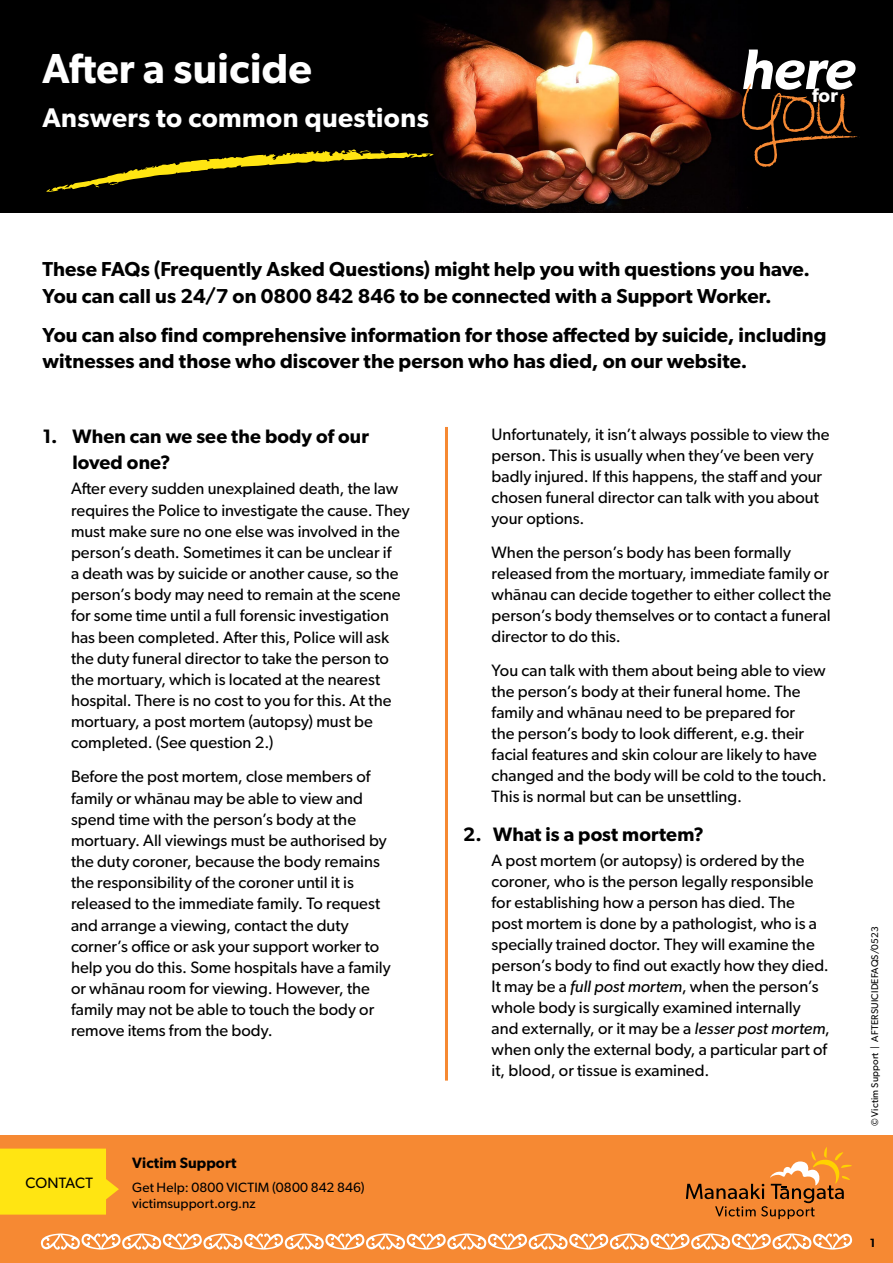
<style>
.page{position:relative;width:893px;height:1263px;background:#fff}
.page>*{position:absolute;margin:0;border:0;box-sizing:border-box;transform-origin:0 0}
.t1{font:italic 600 57.3px "Gibson";color:#fff}
.t2{font:600 42px "Gibson";letter-spacing:.01em;color:#fff;scale:.95 1}
.t3{font:600 27px "Gibson";letter-spacing:.015em;color:#fff}
.t4{font:600 20.25px/26.2px "Gibson";letter-spacing:.005em;color:#000}
.t5{font:600 19.5px/26.4px "Gibson";letter-spacing:.005em;color:#000}
.t6{font:600 19.5px "Gibson";color:#fff}
.t7{font:16.5px/21.1px "Gibson";color:#000}
.t8{font:600 15px "Gibson";letter-spacing:.01em;color:#000}
.t9{font:15px "Gibson";letter-spacing:.01em;color:#000}
.t10{font:13.5px/16.5px "Gibson";letter-spacing:.01em;color:#000}
.t11{font:600 12px "Gibson";color:#000}
.t12{font:9.75px "Gibson";letter-spacing:.015em;color:#000}
.s1{font-style:italic}
</style>
<div class="page">
<div style="left:335px;top:0;width:558px;height:213px;background:#000"></div>
<div style="left:0;top:0;width:558px;height:213px;background:#000"></div>
<img style="left:428px;top:0;width:320px;height:213px">
<div style="left:34px;top:43px;width:412px;height:107px;background:#000"></div>
<hr style="left:445px;top:427px;width:3px;height:653px;background:#f68933">
<div style="left:0;top:1135px;width:893px;height:128px;background:#f68933"></div>
<svg style="left:40px;top:1233px;width:813px;height:16px"></svg>
<svg style="left:0;top:1148px;width:119px;height:66px;background:#fedb15"></svg>
<svg style="left:686px;top:1147px;width:166px;height:72px"></svg>
<svg style="left:742px;top:83px;width:118px;height:85px"></svg>
<svg style="left:46px;top:149px;width:389px;height:43px"></svg>
<h2 class="t2" style="left:43px;top:43px;width:285px">After a suicide</h2>
<h3 class="t3" style="left:43px;top:101px;width:388px">Answers to common questions</h3>
<h1 class="t1" style="left:741px;top:35px;width:116px">here</h1>
<p class="t6" style="left:812px;top:83px;width:27px">for</p>
<p class="t4" style="left:43px;top:256px;width:769px">These FAQs (Frequently Asked Questions) might help you with questions you have.<br>You can call us 24/7 on 0800 842 846 to be connected with a Support Worker.</p>
<p class="t4" style="left:43px;top:321px;width:785px">You can also find comprehensive information for those affected by suicide, including witnesses and those who discover the person who has died, on our website.</p>
<p class="t5" style="left:73px;top:422px;width:298px;text-indent:-30px">1. When can we see the body of our loved one?</p>
<p class="t7" style="left:71px;top:478px;width:340px">After every sudden unexplained death, the law requires the Police to investigate the cause. They must make sure no one else was involved in the person’s death. Sometimes it can be unclear if<br>a death was by suicide or another cause, so the person’s body may need to remain at the scene for some time until a full forensic investigation has been completed. After this, Police will ask the duty funeral director to take the person to the mortuary, which is located at the nearest hospital. There is no cost to you for this. At the mortuary, a post mortem (autopsy) must be completed. (See question 2.)</p>
<p class="t7" style="left:71px;top:766px;width:321px">Before the post mortem, close members of family or whānau may be able to view and spend time with the person’s body at the mortuary. All viewings must be authorised by the duty coroner, because the body remains the responsibility of the coroner until it is released to the immediate family. To request and arrange a viewing, contact the duty corner’s office or ask your support worker to help you do this. Some hospitals have a family or whānau room for viewing. However, the family may not be able to touch the body or remove items from the body.</p>
<p class="t9" style="left:25px;top:1173px;width:69px">CONTACT</p>
<p class="t8" style="left:132px;top:1154px;width:106px">Victim Support</p>
<p class="t10" style="left:132px;top:1178px;width:234px">Get Help: 0800 VICTIM (0800 842 846) victimsupport.org.nz</p>
<p class="t7" style="left:492px;top:424px;width:339px">Unfortunately, it isn’t always possible to view the person. This is usually when they’ve been very badly injured. If this happens, the staff and your chosen funeral director can talk with you about your options.</p>
<p class="t7" style="left:492px;top:541px;width:341px">When the person’s body has been formally released from the mortuary, immediate family or whānau can decide together to either collect the person’s body themselves or to contact a funeral director to do this.</p>
<p class="t7" style="left:492px;top:659px;width:337px">You can talk with them about being able to view the person’s body at their funeral home. The family and whānau need to be prepared for<br>the person’s body to look different, e.g. their facial features and skin colour are likely to have changed and the body will be cold to the touch.<br>This is normal but can be unsettling.</p>
<p class="t5" style="left:463px;top:820px;width:242px">2. What is a post mortem?</p>
<p class="t7" style="left:492px;top:849px;width:340px">A post mortem (or autopsy) is ordered by the coroner, who is the person legally responsible for establishing how a person has died. The post mortem is done by a pathologist, who is a specially trained doctor. They will examine the person’s body to find out exactly how they died.<br>It may be a <span class="s1">full post mortem</span>, when the person’s whole body is surgically examined internally and externally, or it may be a <span class="s1">lesser post mortem</span>, when only the external body, a particular part of it, blood, or tissue is examined.</p>
<p class="t12" style="left:869px;top:1126px;width:201px;rotate:-90deg">© Victim Support | AFTERSUICIDEFAQS/0523</p>
<p class="t11" style="left:870px;top:1235px;width:7px">1</p>
</div>
